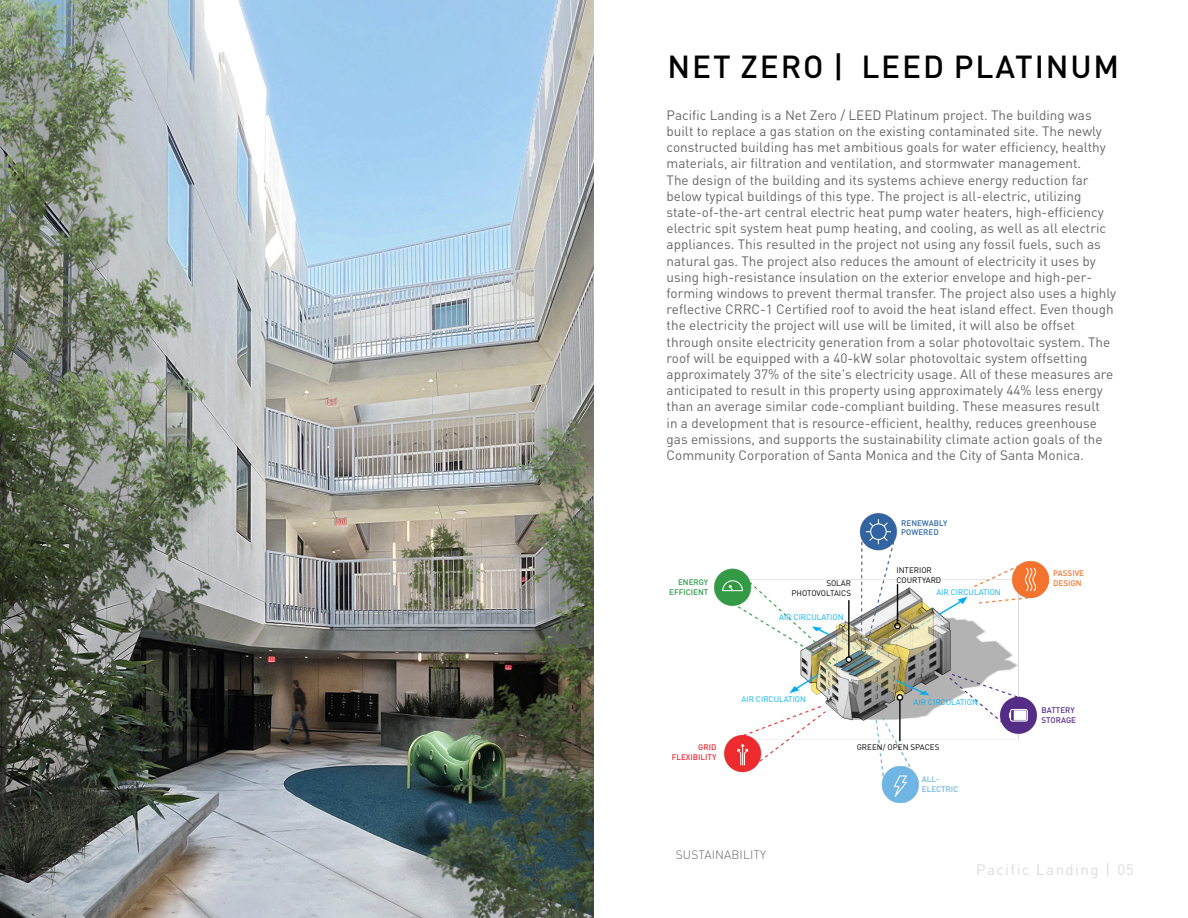
<style>
.page{position:relative;width:1188px;height:918px;background:#fff}
.page>*{position:absolute;margin:0;border:0;box-sizing:border-box;transform-origin:0 0}
.PROGRAM_LEGENDS{font:500 31.5px "DIN Pro";letter-spacing:.06em;color:#000}
.t1{font:15px "DIN Pro";letter-spacing:.1em;color:#dcdcdc}
.PROGRAM_LEGENDS-2{font:13.5px/16.2px "DIN Pro";color:#666}
.Descriptions{font:300 12px "DIN Pro";letter-spacing:.01em;color:#666}
.t2{font:8.1px "DIN Pro";color:#00b1ef}
.t3{font:8.1px "DIN Pro";color:#000}
.t4{font:500 8.1px "DIN Pro";color:#2e65a2}
.t5{font:500 8.1px "DIN Pro";color:#ee2830}
.t6{font:500 8.1px/9.6px "DIN Pro";color:#2c9b47;text-align:right}
.t7{font:500 8.1px "DIN Pro";color:#552d87}
.t8{font:500 8.1px "DIN Pro";color:#f3732c}
.t9{font:500 8.1px "DIN Pro";color:#70b6e4}
</style>
<div class="page">
<img style="left:714px;top:513px;width:335px;height:289px">
<img style="left:0;top:0;width:594px;height:918px">
<svg style="left:845px;top:658px;width:7px;height:5px"></svg>
<hr style="left:848px;top:600px;width:2px;height:57px;background:#000">
<div style="left:845px;top:656px;width:7px;height:7px;border:1px solid #000;border-radius:50%"></div>
<hr style="left:897px;top:584px;width:1px;height:39px;background:#000">
<div style="left:894px;top:623px;width:7px;height:6px;border:1px solid #000;border-radius:50%"></div>
<svg style="left:897px;top:694px;width:6px;height:6px"></svg>
<hr style="left:899px;top:700px;width:2px;height:41px;background:#000">
<div style="left:897px;top:694px;width:6px;height:7px;border:1px solid #000;border-radius:50%"></div>
<p class="PROGRAM_LEGENDS" style="left:668px;top:45px;width:453px">NET ZERO | LEED PLATINUM</p>
<p class="PROGRAM_LEGENDS-2" style="left:667px;top:106px;width:451px">Pacific Landing is a Net Zero / LEED Platinum project. The building was built to replace a gas station on the existing contaminated site. The newly constructed building has met ambitious goals for water efficiency, healthy materials, air filtration and ventilation, and stormwater management.<br>The design of the building and its systems achieve energy reduction far below typical buildings of this type. The project is all-electric, utilizing state-of-the-art central electric heat pump water heaters, high-efficiency electric spit system heat pump heating, and cooling, as well as all electric appliances. This resulted in the project not using any fossil fuels, such as natural gas. The project also reduces the amount of electricity it uses by using high-resistance insulation on the exterior envelope and high-per&shy;forming windows to prevent thermal transfer. The project also uses a highly reflective CRRC-1 Certified roof to avoid the heat island effect. Even though the electricity the project will use will be limited, it will also be offset through onsite electricity generation from a solar photovoltaic system. The roof will be equipped with a 40-kW solar photovoltaic system offsetting approximately 37% of the site's electricity usage. All of these measures are anticipated to result in this property using approximately 44% less energy than an average similar code-compliant building. These measures result<br>in a development that is resource-efficient, healthy, reduces greenhouse gas emissions, and supports the sustainability climate action goals of the Community Corporation of Santa Monica and the City of Santa Monica.</p>
<p class="t6" style="left:669px;top:577px;width:41px">ENERGY<br>EFFICIENT</p>
<p class="t3" style="left:826px;top:578px;width:26px">SOLAR</p>
<p class="t3" style="left:792px;top:588px;width:61px">PHOTOVOLTAICS</p>
<p class="t2" style="left:779px;top:612px;width:66px">AIR CIRCULATION</p>
<p class="t4" style="left:901px;top:517px;width:48px">RENEWABLY</p>
<p class="t4" style="left:901px;top:527px;width:39px">POWERED</p>
<p class="t3" style="left:897px;top:565px;width:37px">INTERIOR</p>
<p class="t3" style="left:897px;top:574px;width:46px">COURTYARD</p>
<p class="t2" style="left:936px;top:587px;width:66px">AIR CIRCULATION</p>
<p class="t5" style="left:698px;top:742px;width:20px">GRID</p>
<p class="t5" style="left:672px;top:751px;width:46px">FLEXIBILITY</p>
<p class="t2" style="left:742px;top:693px;width:66px">AIR CIRCULATION</p>
<p class="t2" style="left:914px;top:696px;width:66px">AIR CIRCULATION</p>
<p class="t3" style="left:857px;top:742px;width:84px">GREEN/ OPEN SPACES</p>
<p class="t9" style="left:922px;top:774px;width:19px">ALL-</p>
<p class="t9" style="left:922px;top:783px;width:38px">ELECTRIC</p>
<p class="Descriptions" style="left:676px;top:846px;width:92px">SUSTAINABILITY</p>
<p class="t8" style="left:1053px;top:568px;width:32px">PASSIVE</p>
<p class="t8" style="left:1053px;top:578px;width:30px">DESIGN</p>
<p class="t7" style="left:1042px;top:704px;width:35px">BATTERY</p>
<p class="t7" style="left:1042px;top:714px;width:36px">STORAGE</p>
<p class="t1" style="left:976px;top:860px;width:159px">Pacific Landing | 05</p>
</div>
